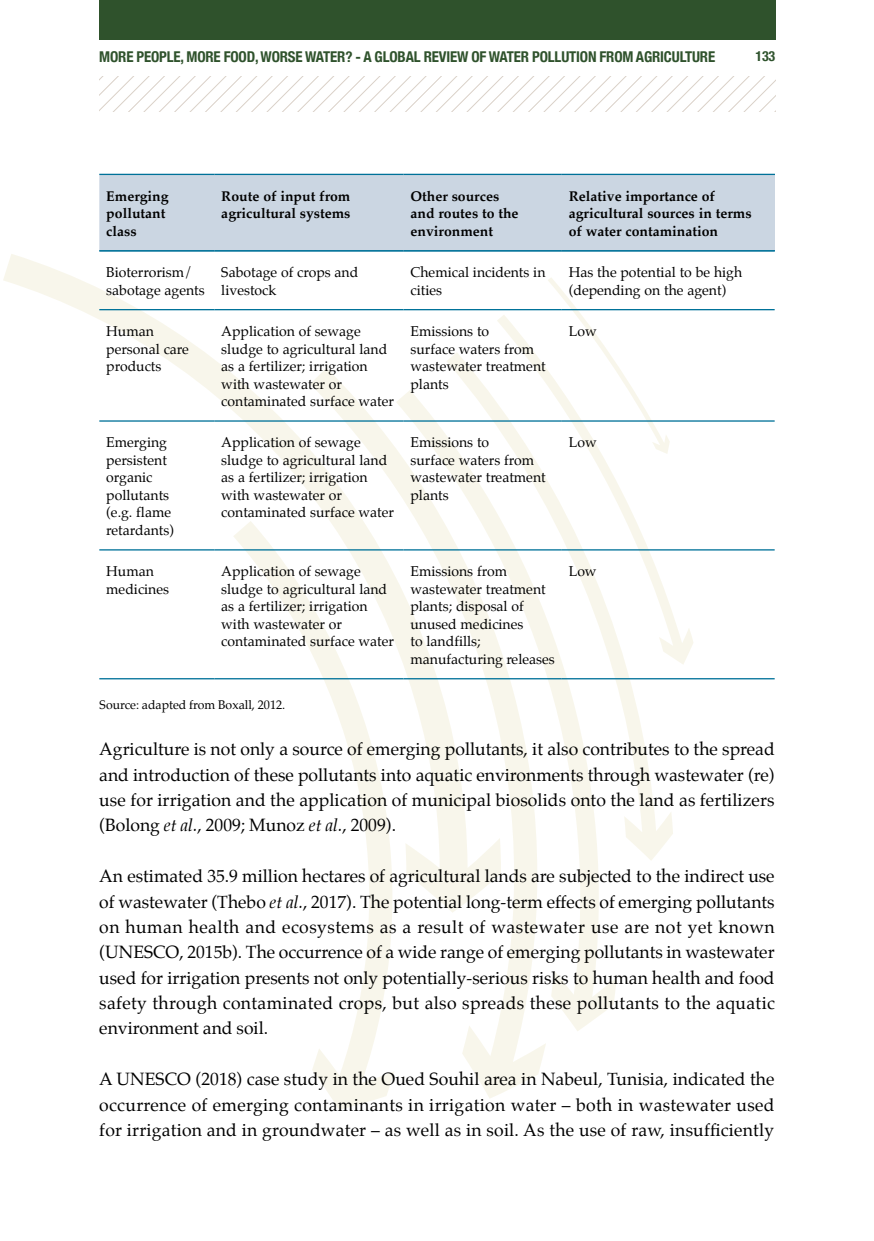
<style>
.page{position:relative;width:874px;height:1241px;background:#fff}
.page>*{position:absolute;margin:0;border:0;box-sizing:border-box;transform-origin:0 0}
.t1{font:17.5px/25.4px "Palatino";letter-spacing:.01em;color:#000;text-align:justify}
.t2{font:700 condensed 14.88px "Helvetica Neue";letter-spacing:-.01em;color:#2f522c}
.t3{font:14px/17.5px "Palatino";color:#000}
.t4{font:700 14px/17.5px "Palatino";color:#000}
.t5{font:700 condensed 14px "Helvetica Neue";color:#2e522c}
.t6{font:12.25px "Palatino";color:#000}
.s1{font-style:italic}
</style>
<div class="page">
<div style="left:100px;top:0;width:675px;height:39px;background:#2f522c"></div>
<svg style="left:100px;top:77px;width:675px;height:34px"></svg>
<svg style="left:547px;top:278px;width:122px;height:36px"></svg>
<svg style="left:501px;top:314px;width:192px;height:350px"></svg>
<svg style="left:501px;top:352px;width:171px;height:508px"></svg>
<svg style="left:546px;top:390px;width:75px;height:641px"></svg>
<svg style="left:452px;top:367px;width:94px;height:731px"></svg>
<svg style="left:312px;top:912px;width:82px;height:197px"></svg>
<svg style="left:3px;top:254px;width:498px;height:658px"></svg>
<hr style="left:99px;top:309px;width:115px;height:1px;background:#007299">
<hr style="left:214px;top:309px;width:189px;height:1px;background:#007299">
<hr style="left:403px;top:309px;width:158px;height:1px;background:#007299">
<hr style="left:561px;top:309px;width:213px;height:1px;background:#007299">
<hr style="left:99px;top:420px;width:115px;height:1px;background:#007299">
<hr style="left:214px;top:420px;width:189px;height:1px;background:#007299">
<hr style="left:403px;top:420px;width:158px;height:1px;background:#007299">
<hr style="left:561px;top:420px;width:213px;height:1px;background:#007299">
<hr style="left:99px;top:549px;width:115px;height:1px;background:#007299">
<hr style="left:214px;top:549px;width:189px;height:1px;background:#007299">
<hr style="left:403px;top:549px;width:158px;height:1px;background:#007299">
<hr style="left:561px;top:549px;width:213px;height:1px;background:#007299">
<hr style="left:99px;top:678px;width:115px;height:1px;background:#007299">
<hr style="left:214px;top:678px;width:189px;height:1px;background:#007299">
<hr style="left:403px;top:678px;width:158px;height:1px;background:#007299">
<hr style="left:561px;top:678px;width:213px;height:1px;background:#007299">
<div style="left:99px;top:175px;width:675px;height:75px;background:#cbd6e2"></div>
<hr style="left:99px;top:250px;width:115px;height:1px;background:#007299">
<hr style="left:214px;top:250px;width:189px;height:1px;background:#007299">
<hr style="left:403px;top:250px;width:158px;height:1px;background:#007299">
<hr style="left:561px;top:250px;width:213px;height:1px;background:#007299">
<hr style="left:99px;top:174px;width:115px;height:1px;background:#007299">
<hr style="left:214px;top:174px;width:189px;height:1px;background:#007299">
<hr style="left:403px;top:174px;width:158px;height:1px;background:#007299">
<hr style="left:561px;top:174px;width:213px;height:1px;background:#007299">
<p class="t2" style="left:99px;top:44px;width:617px">MORE PEOPLE, MORE FOOD, WORSE WATER? - A GLOBAL REVIEW OF WATER POLLUTION FROM AGRICULTURE</p>
<p class="t5" style="left:755px;top:44px;width:21px">133</p>
<p class="t4" style="left:106px;top:187px;width:64px">Emerging pollutant class</p>
<p class="t4" style="left:221px;top:187px;width:131px">Route of input from agricultural systems</p>
<p class="t4" style="left:410px;top:187px;width:109px">Other sources and routes to the environment</p>
<p class="t4" style="left:568px;top:187px;width:184px">Relative importance of agricultural sources in terms of water contamination</p>
<p class="t3" style="left:106px;top:263px;width:100px">Bioterrorism/ sabotage agents</p>
<p class="t3" style="left:221px;top:263px;width:138px">Sabotage of crops and livestock</p>
<p class="t3" style="left:410px;top:263px;width:136px">Chemical incidents in cities</p>
<p class="t3" style="left:568px;top:263px;width:175px">Has the potential to be high (depending on the agent)</p>
<p class="t3" style="left:106px;top:322px;width:84px">Human personal care products</p>
<p class="t3" style="left:221px;top:322px;width:174px">Application of sewage sludge to agricultural land as a fertilizer; irrigation with wastewater or contaminated surface water</p>
<p class="t3" style="left:410px;top:322px;width:137px">Emissions to<br>surface waters from wastewater treatment plants</p>
<p class="t3" style="left:568px;top:322px;width:29px">Low</p>
<p class="t3" style="left:106px;top:434px;width:69px">Emerging persistent organic pollutants (e.g. flame retardants)</p>
<p class="t3" style="left:221px;top:434px;width:174px">Application of sewage sludge to agricultural land as a fertilizer; irrigation with wastewater or contaminated surface water</p>
<p class="t3" style="left:410px;top:434px;width:137px">Emissions to<br>surface waters from wastewater treatment plants</p>
<p class="t3" style="left:568px;top:434px;width:29px">Low</p>
<p class="t3" style="left:106px;top:562px;width:64px">Human medicines</p>
<p class="t3" style="left:221px;top:562px;width:174px">Application of sewage sludge to agricultural land as a fertilizer; irrigation with wastewater or contaminated surface water</p>
<p class="t3" style="left:410px;top:562px;width:146px">Emissions from wastewater treatment plants; disposal of unused medicines<br>to landfills; manufacturing releases</p>
<p class="t3" style="left:568px;top:562px;width:29px">Low</p>
<p class="t6" style="left:100px;top:694px;width:187px">Source: adapted from Boxall, 2012.</p>
<p class="t1" style="left:99px;top:736px;width:676px">Agriculture is not only a source of emerging pollutants, it also contributes to the spread and introduction of these pollutants into aquatic environments through wastewater (re) use for irrigation and the application of municipal biosolids onto the land as fertilizers (Bolong <span class="s1">et al.</span>, 2009; Munoz <span class="s1">et al.</span>, 2009).</p>
<p class="t1" style="left:99px;top:863px;width:676px">An estimated 35.9 million hectares of agricultural lands are subjected to the indirect use of wastewater (Thebo <span class="s1">et al.</span>, 2017). The potential long-term effects of emerging pollutants on human health and ecosystems as a result of wastewater use are not yet known (UNESCO, 2015b). The occurrence of a wide range of emerging pollutants in wastewater used for irrigation presents not only potentially-serious risks to human health and food safety through contaminated crops, but also spreads these pollutants to the aquatic environment and soil.</p>
<p class="t1" style="left:99px;top:1066px;width:676px">A UNESCO (2018) case study in the Oued Souhil area in Nabeul, Tunisia, indicated the occurrence of emerging contaminants in irrigation water – both in wastewater used for irrigation and in groundwater – as well as in soil. As the use of raw, insufficiently</p>
</div>
